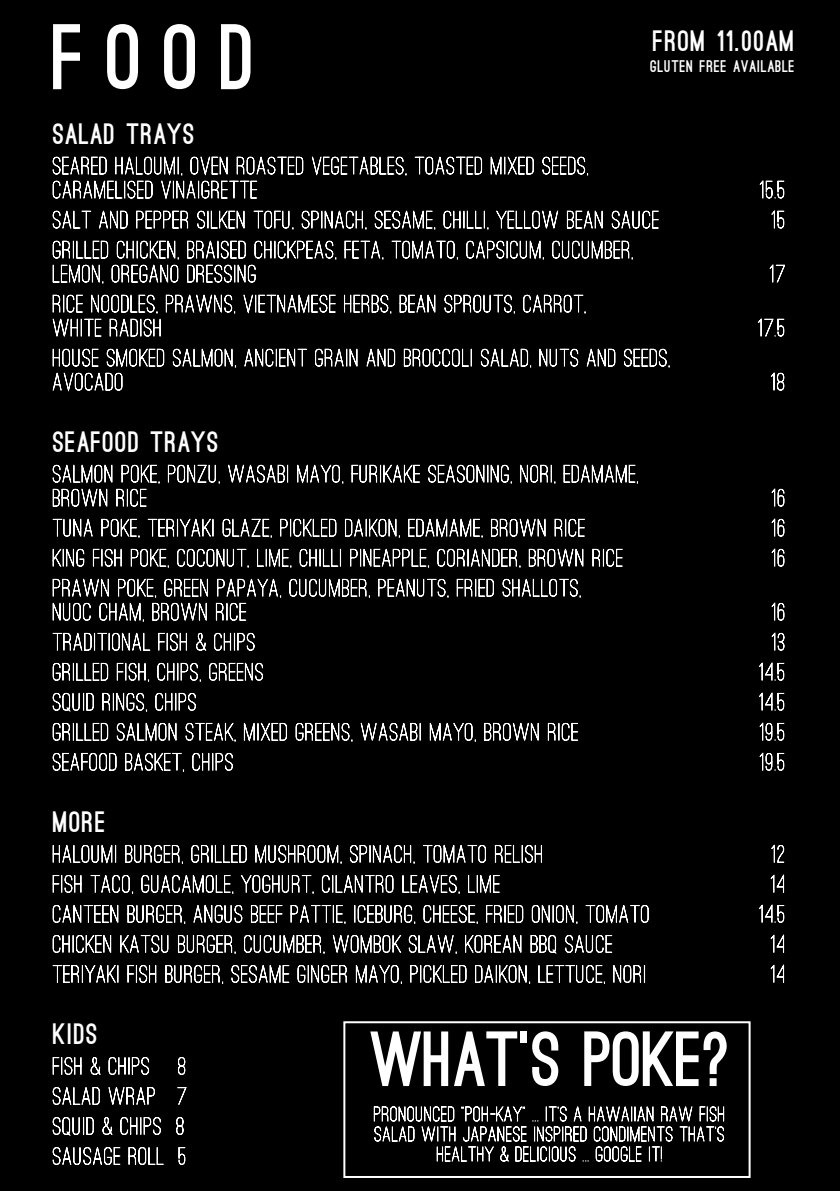
<style>
.page{position:relative;width:840px;height:1191px;background:#fff}
.page>*{position:absolute;margin:0;border:0;box-sizing:border-box;transform-origin:0 0}
.t1{font:900 88.2px "Ostrich Sans";color:#fff}
.t2{font:900 74px "Ostrich Sans";color:#fff}
.t3{font:900 28px "Ostrich Sans";letter-spacing:.05em;color:#fff}
.t4{font:900 16px "Ostrich Sans";letter-spacing:.05em;color:#fff}
</style>
<div class="page">
<div style="left:0;top:0;width:839px;height:1191px;background:#000"></div>
<svg style="left:759px;top:180px;width:24px;height:19px"></svg>
<svg style="left:771px;top:210px;width:12px;height:19px"></svg>
<svg style="left:53px;top:156px;width:605px;height:127px"></svg>
<svg style="left:769px;top:264px;width:15px;height:19px"></svg>
<svg style="left:243px;top:294px;width:92px;height:20px"></svg>
<svg style="left:344px;top:295px;width:47px;height:18px"></svg>
<svg style="left:399px;top:294px;width:36px;height:19px"></svg>
<svg style="left:444px;top:295px;width:70px;height:18px"></svg>
<svg style="left:523px;top:294px;width:62px;height:19px"></svg>
<svg style="left:758px;top:318px;width:25px;height:19px"></svg>
<svg style="left:244px;top:348px;width:63px;height:19px"></svg>
<svg style="left:315px;top:348px;width:42px;height:19px"></svg>
<svg style="left:366px;top:348px;width:29px;height:19px"></svg>
<svg style="left:403px;top:349px;width:68px;height:18px"></svg>
<svg style="left:480px;top:348px;width:51px;height:19px"></svg>
<svg style="left:539px;top:348px;width:39px;height:19px"></svg>
<svg style="left:586px;top:348px;width:29px;height:19px"></svg>
<svg style="left:624px;top:349px;width:45px;height:18px"></svg>
<svg style="left:52px;top:294px;width:184px;height:98px"></svg>
<svg style="left:770px;top:372px;width:14px;height:19px"></svg>
<svg style="left:584px;top:464px;width:53px;height:19px"></svg>
<svg style="left:771px;top:488px;width:13px;height:19px"></svg>
<svg style="left:771px;top:518px;width:13px;height:19px"></svg>
<svg style="left:592px;top:549px;width:30px;height:18px"></svg>
<svg style="left:771px;top:548px;width:13px;height:19px"></svg>
<svg style="left:771px;top:602px;width:13px;height:19px"></svg>
<svg style="left:53px;top:464px;width:531px;height:187px"></svg>
<svg style="left:771px;top:632px;width:13px;height:19px"></svg>
<svg style="left:53px;top:663px;width:55px;height:18px"></svg>
<svg style="left:117px;top:663px;width:32px;height:18px"></svg>
<svg style="left:157px;top:663px;width:44px;height:18px"></svg>
<svg style="left:209px;top:662px;width:54px;height:19px"></svg>
<svg style="left:759px;top:662px;width:24px;height:19px"></svg>
<svg style="left:53px;top:693px;width:41px;height:19px"></svg>
<svg style="left:102px;top:692px;width:45px;height:19px"></svg>
<svg style="left:155px;top:693px;width:41px;height:18px"></svg>
<svg style="left:759px;top:692px;width:24px;height:19px"></svg>
<svg style="left:53px;top:723px;width:55px;height:18px"></svg>
<svg style="left:117px;top:722px;width:59px;height:19px"></svg>
<svg style="left:185px;top:722px;width:50px;height:19px"></svg>
<svg style="left:244px;top:722px;width:43px;height:19px"></svg>
<svg style="left:295px;top:722px;width:57px;height:19px"></svg>
<svg style="left:360px;top:722px;width:60px;height:19px"></svg>
<svg style="left:429px;top:722px;width:46px;height:19px"></svg>
<svg style="left:484px;top:722px;width:54px;height:19px"></svg>
<svg style="left:547px;top:723px;width:31px;height:18px"></svg>
<svg style="left:759px;top:722px;width:24px;height:19px"></svg>
<svg style="left:53px;top:752px;width:63px;height:19px"></svg>
<svg style="left:125px;top:752px;width:59px;height:19px"></svg>
<svg style="left:192px;top:753px;width:41px;height:18px"></svg>
<svg style="left:759px;top:752px;width:24px;height:19px"></svg>
<svg style="left:53px;top:845px;width:63px;height:18px"></svg>
<svg style="left:125px;top:845px;width:58px;height:18px"></svg>
<svg style="left:191px;top:845px;width:56px;height:18px"></svg>
<svg style="left:255px;top:844px;width:86px;height:19px"></svg>
<svg style="left:349px;top:844px;width:65px;height:19px"></svg>
<svg style="left:423px;top:845px;width:63px;height:18px"></svg>
<svg style="left:494px;top:845px;width:48px;height:18px"></svg>
<svg style="left:771px;top:844px;width:12px;height:19px"></svg>
<svg style="left:53px;top:875px;width:28px;height:18px"></svg>
<svg style="left:90px;top:875px;width:43px;height:18px"></svg>
<svg style="left:141px;top:875px;width:92px;height:18px"></svg>
<svg style="left:240px;top:875px;width:73px;height:18px"></svg>
<svg style="left:321px;top:875px;width:72px;height:18px"></svg>
<svg style="left:402px;top:875px;width:57px;height:19px"></svg>
<svg style="left:468px;top:875px;width:31px;height:18px"></svg>
<svg style="left:770px;top:874px;width:13px;height:19px"></svg>
<svg style="left:53px;top:905px;width:65px;height:18px"></svg>
<svg style="left:127px;top:905px;width:58px;height:18px"></svg>
<svg style="left:193px;top:905px;width:49px;height:18px"></svg>
<svg style="left:251px;top:905px;width:31px;height:18px"></svg>
<svg style="left:290px;top:905px;width:55px;height:18px"></svg>
<svg style="left:354px;top:905px;width:61px;height:18px"></svg>
<svg style="left:423px;top:905px;width:54px;height:18px"></svg>
<svg style="left:486px;top:905px;width:37px;height:18px"></svg>
<svg style="left:531px;top:905px;width:46px;height:18px"></svg>
<svg style="left:585px;top:905px;width:63px;height:18px"></svg>
<svg style="left:759px;top:904px;width:24px;height:19px"></svg>
<svg style="left:408px;top:935px;width:48px;height:19px"></svg>
<svg style="left:465px;top:935px;width:56px;height:18px"></svg>
<svg style="left:530px;top:935px;width:26px;height:19px"></svg>
<svg style="left:565px;top:935px;width:47px;height:18px"></svg>
<svg style="left:770px;top:934px;width:13px;height:19px"></svg>
<svg style="left:53px;top:935px;width:349px;height:48px"></svg>
<svg style="left:410px;top:965px;width:56px;height:18px"></svg>
<svg style="left:475px;top:965px;width:55px;height:18px"></svg>
<svg style="left:538px;top:965px;width:66px;height:18px"></svg>
<svg style="left:613px;top:965px;width:31px;height:18px"></svg>
<svg style="left:770px;top:964px;width:13px;height:19px"></svg>
<svg style="left:53px;top:1057px;width:28px;height:18px"></svg>
<svg style="left:90px;top:1057px;width:11px;height:18px"></svg>
<svg style="left:108px;top:1057px;width:41px;height:18px"></svg>
<svg style="left:178px;top:1057px;width:7px;height:18px"></svg>
<svg style="left:53px;top:1087px;width:47px;height:18px"></svg>
<svg style="left:108px;top:1087px;width:47px;height:18px"></svg>
<svg style="left:177px;top:1087px;width:9px;height:18px"></svg>
<svg style="left:53px;top:1117px;width:41px;height:19px"></svg>
<svg style="left:102px;top:1117px;width:11px;height:18px"></svg>
<svg style="left:120px;top:1117px;width:41px;height:18px"></svg>
<svg style="left:176px;top:1117px;width:7px;height:18px"></svg>
<svg style="left:53px;top:1147px;width:67px;height:18px"></svg>
<svg style="left:128px;top:1147px;width:36px;height:18px"></svg>
<svg style="left:178px;top:1147px;width:7px;height:18px"></svg>
<svg style="left:373px;top:1106px;width:351px;height:56px"></svg>
<div style="left:343px;top:1021px;width:407px;height:157px;border:2px solid #fff"></div>
<h1 class="t1" style="left:53px;top:24px;width:204px">FOOD</h1>
<p class="t3" style="left:53px;top:123px;width:143px">SALAD TRAYS</p>
<p class="t3" style="left:53px;top:431px;width:167px">SEAFOOD TRAYS</p>
<p class="t3" style="left:653px;top:30px;width:143px">FROM 11.00AM</p>
<p class="t4" style="left:650px;top:60px;width:146px">GLUTEN FREE AVAILABLE</p>
<p class="t3" style="left:53px;top:811px;width:54px">MORE</p>
<p class="t3" style="left:53px;top:1023px;width:46px">KIDS</p>
<h2 class="t2" style="left:370px;top:1031px;width:361px">WHAT’S POKE?</h2>
</div>
